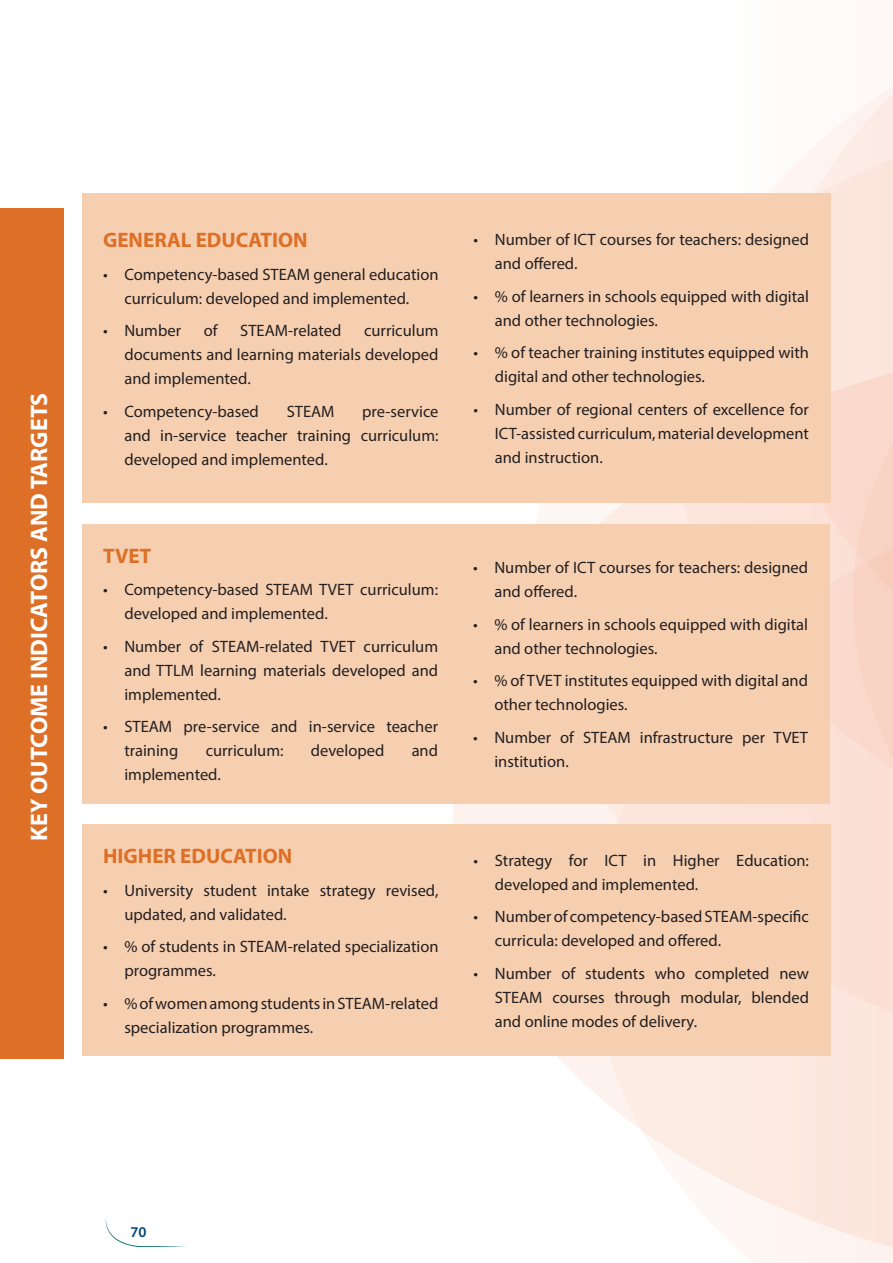
<style>
.page{position:relative;width:893px;height:1263px;background:#fff}
.page>*{position:absolute;margin:0;border:0;box-sizing:border-box;transform-origin:0 0}
.t1{font:700 24px "Myriad Pro";color:#fff}
.Texte_courant{font:700 21px "Myriad Pro";color:#dd6f26}
.t2{font:16.5px/24px "Myriad Pro";color:#231f20}
.t3{font:600 15px "Myriad Pro";color:#004279}
</style>
<div class="page">
<svg style="left:105px;top:1219px;width:81px;height:28px"></svg>
<svg style="left:768px;top:86px;width:125px;height:250px;fill:#fcebe4"></svg>
<svg style="left:453px;top:336px;width:440px;height:755px"></svg>
<svg style="left:593px;top:451px;width:300px;height:812px"></svg>
<div style="left:82px;top:193px;width:748px;height:309px;background:#f6cfb1"></div>
<div style="left:82px;top:524px;width:747px;height:280px;background:#f6cfb1"></div>
<div style="left:82px;top:825px;width:748px;height:231px;background:#f6cfb1"></div>
<div style="left:0;top:208px;width:64px;height:851px;background:#dd6f26"></div>
<p class="t1" style="left:24px;top:841px;width:449px;rotate:-90deg">KEY OUTCOME INDICATORS AND TARGETS</p>
<p class="Texte_courant" style="left:103px;top:226px;width:206px">GENERAL EDUCATION</p>
<p class="t2" style="left:103px;top:262px;width:337px;text-align:center">• Competency-based STEAM general education curriculum: developed and implemented.</p>
<p class="t2" style="left:103px;top:318px;width:80px">• Number</p>
<p class="t2" style="left:204px;top:318px;width:15px">of</p>
<p class="t2" style="left:240px;top:318px;width:103px">STEAM-related</p>
<p class="t2" style="left:124px;top:318px;width:316px;text-align:justify;text-indent:240px">curriculum documents and learning materials developed and implemented.</p>
<p class="t2" style="left:103px;top:399px;width:157px">• Competency-based</p>
<p class="t2" style="left:287px;top:399px;width:49px">STEAM</p>
<p class="t2" style="left:124px;top:399px;width:316px;text-align:justify;text-indent:238px">pre-service and in-service teacher training curriculum: developed and implemented.</p>
<p class="Texte_courant" style="left:103px;top:542px;width:50px">TVET</p>
<p class="t2" style="left:124px;top:577px;width:315px;text-indent:-21px">• Competency-based STEAM TVET curriculum: developed and implemented.</p>
<p class="t2" style="left:124px;top:634px;width:315px;text-align:justify;text-indent:-21px">• Number of STEAM-related TVET curriculum and TTLM learning materials developed and implemented.</p>
<p class="t2" style="left:124px;top:715px;width:315px;text-indent:-21px">• STEAM pre-service and in-service teacher training</p>
<p class="t2" style="left:206px;top:739px;width:79px">curriculum:</p>
<p class="t2" style="left:311px;top:739px;width:75px">developed</p>
<p class="t2" style="left:412px;top:739px;width:28px">and</p>
<p class="t2" style="left:124px;top:763px;width:98px">implemented.</p>
<p class="Texte_courant" style="left:103px;top:842px;width:191px">HIGHER EDUCATION</p>
<p class="t2" style="left:124px;top:878px;width:316px;text-indent:-21px">• University student intake strategy revised, updated, and validated.</p>
<p class="t2" style="left:124px;top:934px;width:316px;text-indent:-21px">• % of students in STEAM-related specialization programmes.</p>
<p class="t2" style="left:124px;top:991px;width:316px;text-indent:-21px">• % of women among students in STEAM‑related specialization programmes.</p>
<p class="t2" style="left:495px;top:228px;width:316px;text-indent:-21px">• Number of ICT courses for teachers: designed and offered.</p>
<p class="t2" style="left:495px;top:284px;width:316px;text-indent:-21px">• % of learners in schools equipped with digital and other technologies.</p>
<p class="t2" style="left:495px;top:341px;width:316px;text-indent:-21px">• % of teacher training institutes equipped with digital and other technologies.</p>
<p class="t2" style="left:495px;top:397px;width:316px;text-align:justify;text-indent:-21px">• Number of regional centers of excellence for ICT-assisted curriculum, material development and instruction.</p>
<p class="t2" style="left:494px;top:555px;width:315px;text-indent:-21px">• Number of ICT courses for teachers: designed and offered.</p>
<p class="t2" style="left:494px;top:612px;width:315px;text-indent:-21px">• % of learners in schools equipped with digital and other technologies.</p>
<p class="t2" style="left:494px;top:668px;width:315px;text-indent:-21px">• % of TVET institutes equipped with digital and other technologies.</p>
<p class="t2" style="left:494px;top:725px;width:315px;text-indent:-21px">• Number of STEAM infrastructure per TVET institution.</p>
<p class="t2" style="left:495px;top:848px;width:316px;text-indent:-21px">• Strategy for ICT in Higher Education: developed and implemented.</p>
<p class="t2" style="left:495px;top:904px;width:316px;text-indent:-21px">• Number of competency-based STEAM‑specific curricula: developed and offered.</p>
<p class="t2" style="left:495px;top:961px;width:316px;text-align:justify;text-indent:-21px">• Number of students who completed new STEAM courses through modular, blended and online modes of delivery.</p>
<p class="t3" style="left:130px;top:1222px;width:18px">70</p>
</div>
